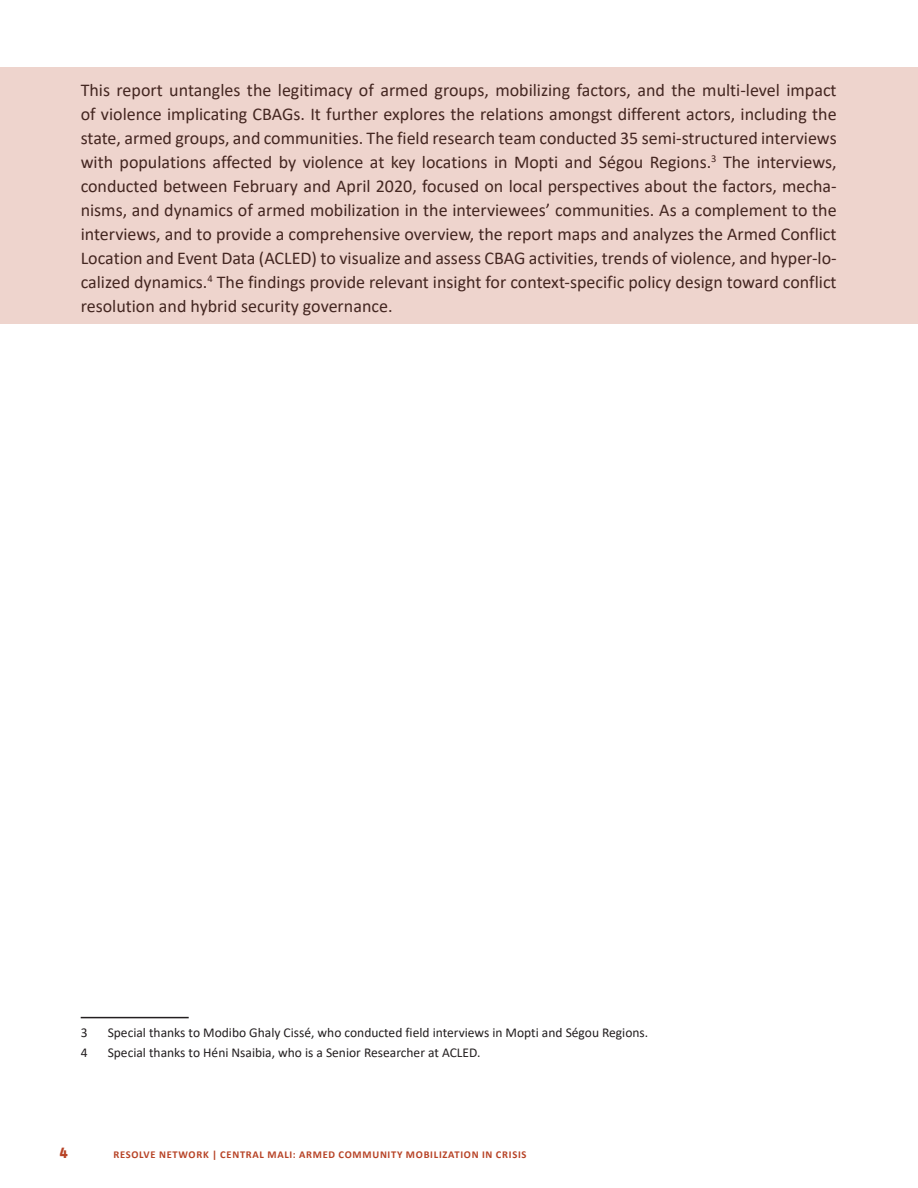
<style>
.page{position:relative;width:918px;height:1188px;background:#fff}
.page>*{position:absolute;margin:0;border:0;box-sizing:border-box;transform-origin:0 0}
.t1{font:18px/24px "Calibri";color:#231f20;text-align:justify}
.t2{font:700 15px "Facit";color:#b74326}
.t3{font:13.5px "Calibri";color:#231f20}
.t4{font:700 10.5px "Calibri";letter-spacing:.07em;color:#b74326}
</style>
<div class="page">
<hr style="left:81px;top:1017px;width:108px;height:1px;background:#231f20">
<div style="left:0;top:68px;width:918px;height:256px;background:#eed4cd"></div>
<p class="t1" style="left:81px;top:79px;width:758px">This report untangles the legitimacy of armed groups, mobilizing factors, and the multi-level impact of violence implicating CBAGs. It further explores the relations amongst different actors, including the state, armed groups, and communities. The field research team conducted 35 semi-structured interviews with populations affected by violence at key locations in Mopti and Ségou Regions.<sup>3</sup> The interviews, conducted between February and April 2020, focused on local perspectives about the factors, mecha&shy;nisms, and dynamics of armed mobilization in the interviewees’ communities. As a complement to the interviews, and to provide a comprehensive overview, the report maps and analyzes the Armed Conflict Location and Event Data (ACLED) to visualize and assess CBAG activities, trends of violence, and hyper-lo&shy;calized dynamics.<sup>4</sup> The findings provide relevant insight for context-specific policy design toward conflict resolution and hybrid security governance.</p>
<p class="t3" style="left:81px;top:1027px;width:8px">3</p>
<p class="t3" style="left:108px;top:1027px;width:542px">Special thanks to Modibo Ghaly Cissé, who conducted field interviews in Mopti and Ségou Regions.</p>
<p class="t3" style="left:81px;top:1046px;width:8px">4</p>
<p class="t3" style="left:108px;top:1046px;width:374px">Special thanks to Héni Nsaibia, who is a Senior Researcher at ACLED.</p>
<p class="t2" style="left:59px;top:1143px;width:10px">4</p>
<p class="t4" style="left:113px;top:1150px;width:415px">RESOLVE NETWORK | CENTRAL MALI: ARMED COMMUNITY MOBILIZATION IN CRISIS</p>
</div>
